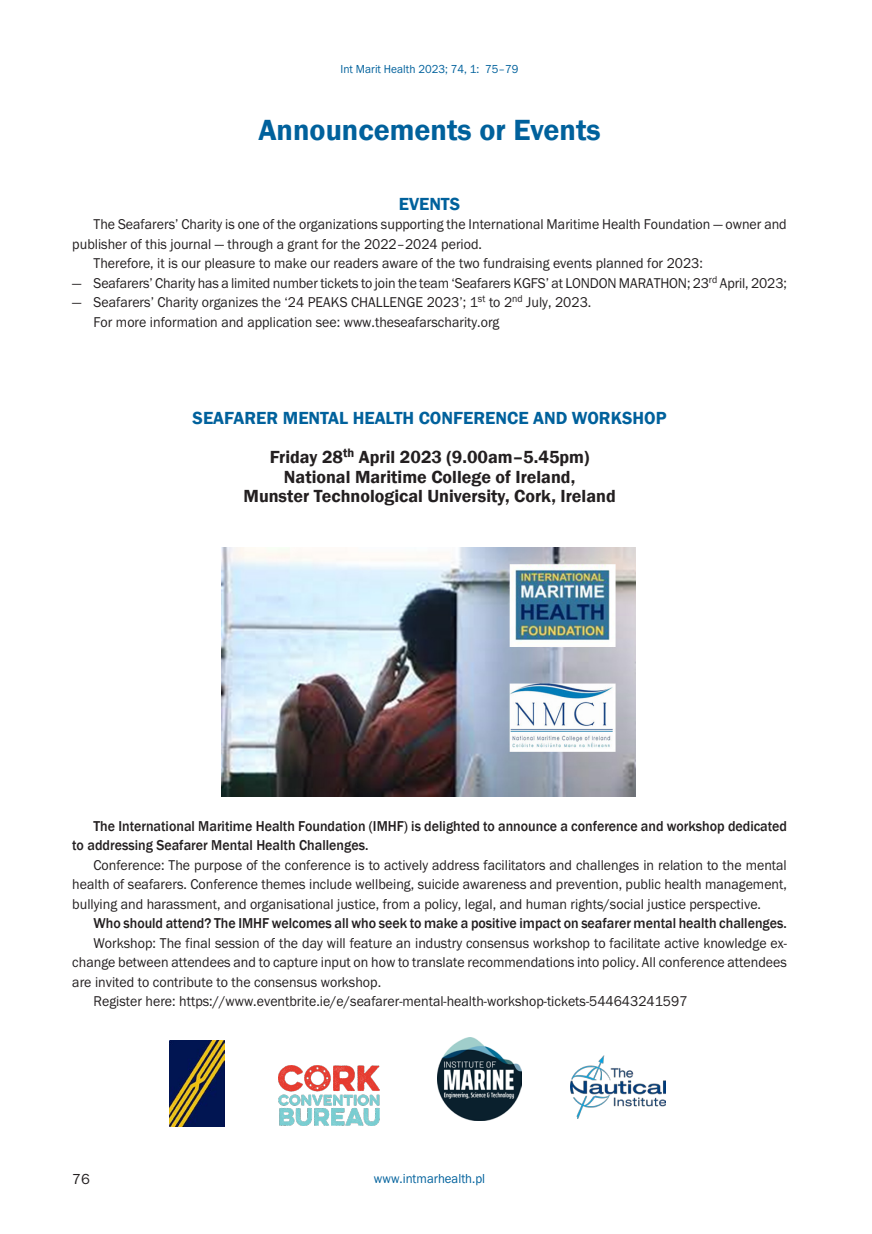
<style>
.page{position:relative;width:872px;height:1234px;background:#fff}
.page>*{position:absolute;margin:0;border:0;box-sizing:border-box;transform-origin:0 0}
._02_Tytul{font:600 30px "Franklin Gothic";color:#00619c}
._12_Srodtytul_1{font:600 18px/19.5px "Franklin Gothic";color:#231f20;text-align:center}
._12_Srodtytul_1-2{font:600 18px "Franklin Gothic";color:#00619c}
.t1{font:15px "Franklin Got Itc TEE";color:#231f20}
._08_Tekst{font:14.7px/19.5px "Franklin Got Itc TEE";color:#231f20;text-align:justify;scale:.95 1}
._08_Tekst-2{font:500 14.7px/19.5px "Franklin Gothic";color:#231f20;scale:.95 1}
.t2{font:14.55px/25px "Times New Roman";color:#231f20}
.t3{font:700 14.55px "Times New Roman";color:#231f20}
.t4{font:13.5px "Franklin Got Itc TEE";color:#00619c;scale:.95 1}
.t5{font:12px "Franklin Got Itc TEE";color:#00619c;scale:.95 1}
</style>
<div class="page">
<img style="left:222px;top:547px;width:414px;height:249px">
<img style="left:169px;top:1040px;width:55px;height:86px">
<img style="left:437px;top:1037px;width:85px;height:83px">
<img style="left:279px;top:1065px;width:100px;height:59px">
<img style="left:570px;top:1055px;width:96px;height:63px">
<p class="t5" style="left:340px;top:62px;width:189px">Int Marit Health 2023; 74, 1: 75–79</p>
<p class="_02_Tytul" style="left:258px;top:112px;width:344px">Announcements or Events</p>
<p class="_12_Srodtytul_1-2" style="left:399px;top:193px;width:63px">EVENTS</p>
<p class="_08_Tekst" style="left:72px;top:215px;width:753px;text-indent:21px">The Seafarers’ Charity is one of the organizations supporting the International Maritime Health Foundation — owner and publisher of this journal — through a grant for the 2022–2024 period.</p>
<p class="_08_Tekst" style="left:94px;top:254px;width:643px">Therefore, it is our pleasure to make our readers aware of the two fundraising events planned for 2023:</p>
<p class="_08_Tekst" style="left:72px;top:273px;width:753px">— Seafarers’ Charity has a limited number tickets to join the team ‘Seafarers KGFS’ at LONDON MARATHON; 23<sup>rd</sup> April, 2023;</p>
<p class="_08_Tekst" style="left:72px;top:293px;width:548px">— Seafarers’ Charity organizes the ‘24 PEAKS CHALLENGE 2023’; 1<sup>st</sup> to 2<sup>nd</sup> July, 2023.</p>
<p class="_08_Tekst" style="left:94px;top:312px;width:429px">For more information and application see: www.theseafarscharity.org</p>
<p class="_12_Srodtytul_1-2" style="left:193px;top:407px;width:475px">SEAFARER MENTAL HEALTH CONFERENCE AND WORKSHOP</p>
<p class="_12_Srodtytul_1" style="left:243px;top:447px;width:374px">Friday 28<sup>th</sup> April 2023 (9.00am–5.45pm)<br>National Maritime College of Ireland,<br>Munster Technological University, Cork, Ireland</p>
<p class="_08_Tekst-2" style="left:72px;top:816px;width:753px;text-indent:21px">The International Maritime Health Foundation (IMHF) is delighted to announce a conference and workshop dedicated to addressing Seafarer Mental Health Challenges.</p>
<p class="_08_Tekst" style="left:72px;top:855px;width:753px;text-indent:21px">Conference: The purpose of the conference is to actively address facilitators and challenges in relation to the mental health of seafarers. Conference themes include wellbeing, suicide awareness and prevention, public health management, bullying and harassment, and organisational justice, from a policy, legal, and human rights/social justice perspective.</p>
<p class="_08_Tekst-2" style="left:94px;top:913px;width:731px">Who should attend? The IMHF welcomes all who seek to make a positive impact on seafarer mental health challenges.</p>
<p class="_08_Tekst" style="left:72px;top:933px;width:753px;text-indent:21px">Workshop: The final session of the day will feature an industry consensus workshop to facilitate active knowledge ex&shy;change between a tendees and to capture in ut on how to translate recommendations into policy. All conference attendees are invited to contribute to the consensus workshop.</p>
<p class="_08_Tekst" style="left:94px;top:991px;width:627px">Register here: https://www.eventbrite.ie/e/seafarer-mental-health-workshop-tickets-544643241597</p>
<p class="t3" style="left:180px;top:817px;width:503px">Who should attend? The IMHF welcomes all who seek to make a positive impact</p>
<p class="t2" style="left:180px;top:874px;width:509px">Workshop: The final session of the day will feature an industry consensus workshop to</p>
<p class="t2" style="left:180px;top:924px;width:519px">translate recommendations into policy. All conference attendees are invited to contribute to the consensus workshop.</p>
<p class="t2" style="left:180px;top:984px;width:491px">Register here: https://www.eventbrite.ie/e/seafarer-mental-health-workshop-tickets-</p>
<p class="t1" style="left:72px;top:1170px;width:19px">76</p>
<p class="t4" style="left:374px;top:1170px;width:119px">www.intmarhealth.pl</p>
</div>
